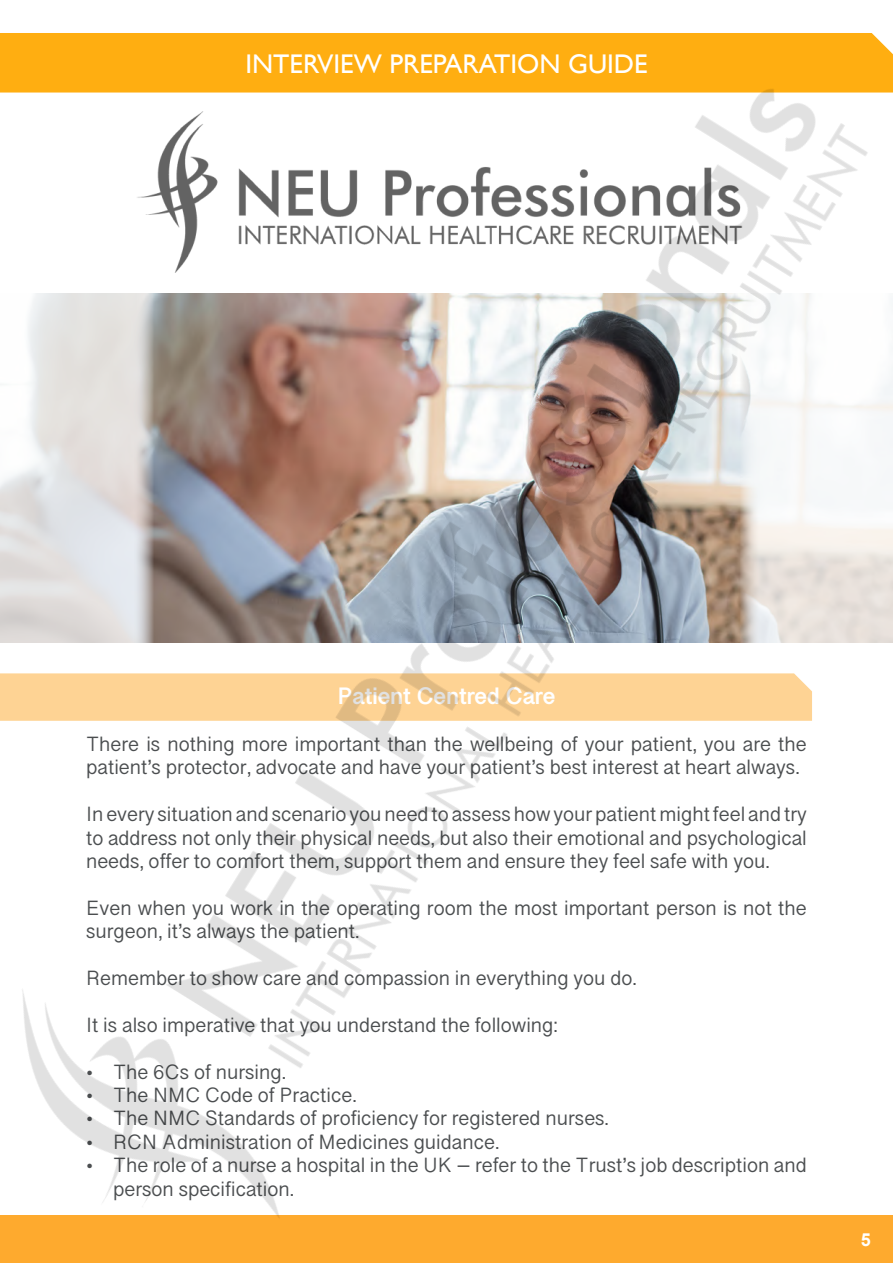
<style>
.page{position:relative;width:893px;height:1263px;background:#fff}
.page>*{position:absolute;margin:0;border:0;box-sizing:border-box;transform-origin:0 0}
.t1{font:27px "Gill Sans";color:#fff}
.t2{font:700 22.5px "Telugu Sangam MN";color:#fff}
.t3{font:19.5px/23.4px "Telugu Sangam MN";color:#4b4e50}
.t4{font:700 18px "Arial";color:#fff}
</style>
<div class="page">
<img style="left:0;top:33px;width:893px;height:1230px">
<img style="left:892px;top:281px;width:1px;height:920px">
<h1 class="t1" style="left:245px;top:48px;width:404px">INTERVIEW PREPARATION GUIDE</h1>
<p class="t2" style="left:338px;top:683px;width:219px">Patient Centred Care</p>
<p class="t3" style="left:86px;top:732px;width:722px">There is nothing more important than the wellbeing of your patient, you are the patient’s protector, advocate and have your patient’s best interest at heart always.</p>
<p class="t3" style="left:86px;top:803px;width:722px;text-align:justify">In every situation and scenario you need to assess how your patient might feel and try to address not only their physical needs, but also their emotional and psychological needs, offer to comfort them, support them and ensure they feel safe with you.</p>
<p class="t3" style="left:86px;top:896px;width:722px">Even when you work in the operating room the most important person is not the surgeon, it’s always the patient.</p>
<p class="t3" style="left:86px;top:966px;width:552px">Remember to show care and compassion in everything you do.</p>
<p class="t3" style="left:86px;top:1013px;width:473px">It is also imperative that you understand the following:</p>
<p class="t3" style="left:86px;top:1060px;width:201px">• The 6Cs of nursing.</p>
<p class="t3" style="left:86px;top:1083px;width:272px">• The NMC Code of Practice.</p>
<p class="t3" style="left:86px;top:1107px;width:524px">• The NMC Standards of proficiency for registered nurses.</p>
<p class="t3" style="left:86px;top:1130px;width:414px">• RCN Administration of Medicines guidance.</p>
<p class="t3" style="left:113px;top:1154px;width:695px;text-indent:-27px">• The role of a nurse a hospital in the UK – refer to the Trust’s job description and person specification.</p>
<p class="t4" style="left:861px;top:1228px;width:12px">5</p>
</div>
